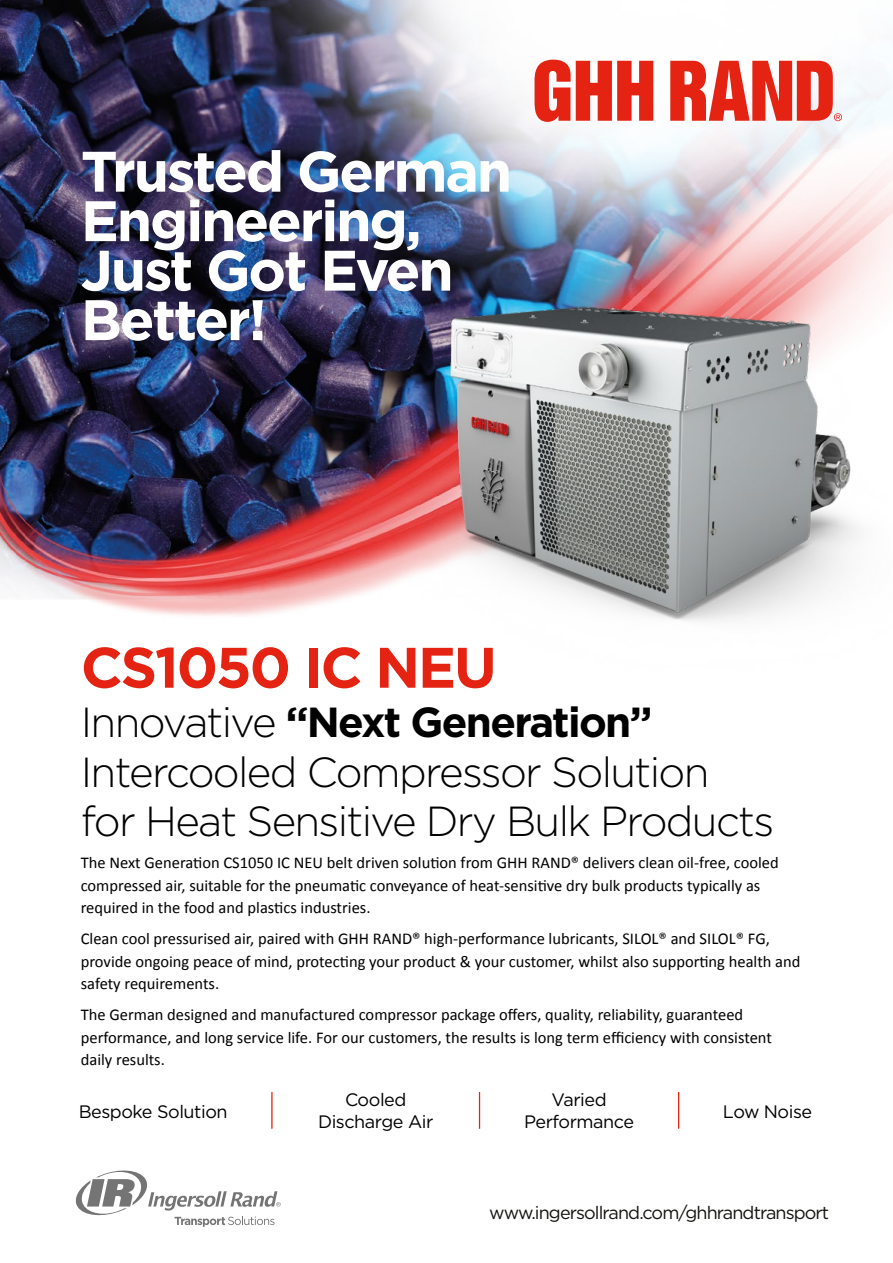
<style>
.page{position:relative;width:893px;height:1263px;background:#fff}
.page>*{position:absolute;margin:0;border:0;box-sizing:border-box;transform-origin:0 0}
.t1{font:700 57px/49.5px "Gotham";letter-spacing:-.04em;color:#fff}
.t2{font:700 57px "Gotham";letter-spacing:-.04em;color:#e42313}
.t3{font:300 42px/49.5px "Gotham";letter-spacing:-.04em;color:#000}
.t4{font:18px/21.6px "Gotham";letter-spacing:-.025em;color:#000;text-align:center}
.t5{font:18px "Gotham";letter-spacing:-.05em;color:#141310}
.t6{font:16.5px/22.5px "Calibri";color:#000}
.s1{font-weight:700}
</style>
<div class="page">
<img style="left:0;top:0;width:893px;height:616px">
<hr style="left:271px;top:1092px;width:2px;height:37px;background:#e42313">
<hr style="left:479px;top:1092px;width:1px;height:37px;background:#e42313">
<hr style="left:678px;top:1092px;width:1px;height:37px;background:#e42313">
<svg style="left:534px;top:60px;width:119px;height:62px"></svg>
<svg style="left:670px;top:61px;width:172px;height:60px"></svg>
<svg style="left:76px;top:1170px;width:205px;height:57px"></svg>
<img style="left:228px;top:180px;width:665px;height:441px">
<h1 class="t1" style="left:81px;top:145px;width:433px">Trusted German<br>Engineering,<br>Just Got Even<br>Better!</h1>
<h1 class="t2" style="left:81px;top:635px;width:418px">CS1050 IC NEU</h1>
<h2 class="t3" style="left:81px;top:697px;width:695px">Innovative <span class="s1">“Next Generation”<br></span>Intercooled Compressor Solution for Heat Sensitive Dry Bulk Products</h2>
<p class="t6" style="left:81px;top:851px;width:699px">The Next Generation CS1050 IC NEU belt driven solution from GHH RAND® delivers clean oil-free, cooled compressed air, suitable for the pneumatic conveyance of heat-sensitive dry bulk products typically as required in the food and plastics industries.</p>
<p class="t6" style="left:81px;top:927px;width:721px">Clean cool pressurised air, paired with GHH RAND® high-performance lubricants, SILOL® and SILOL® FG, provide ongoing peace of mind, protecting your product &amp; your customer, whilst also supporting health and safety requirements.</p>
<p class="t6" style="left:81px;top:1003px;width:693px">The German designed and manufactured compressor package offers, quality, reliability, guaranteed performance, and long service life. For our customers, the results is long term efficiency with consistent daily results.</p>
<p class="t4" style="left:79px;top:1100px;width:150px">Bespoke Solution</p>
<p class="t4" style="left:318px;top:1089px;width:117px">Cooled<br>Discharge Air</p>
<p class="t4" style="left:524px;top:1089px;width:112px">Varied<br>Performance</p>
<p class="t4" style="left:723px;top:1100px;width:91px">Low Noise</p>
<p class="t5" style="left:489px;top:1201px;width:341px">www.ingersollrand.com/ghhrandtransport</p>
</div>
